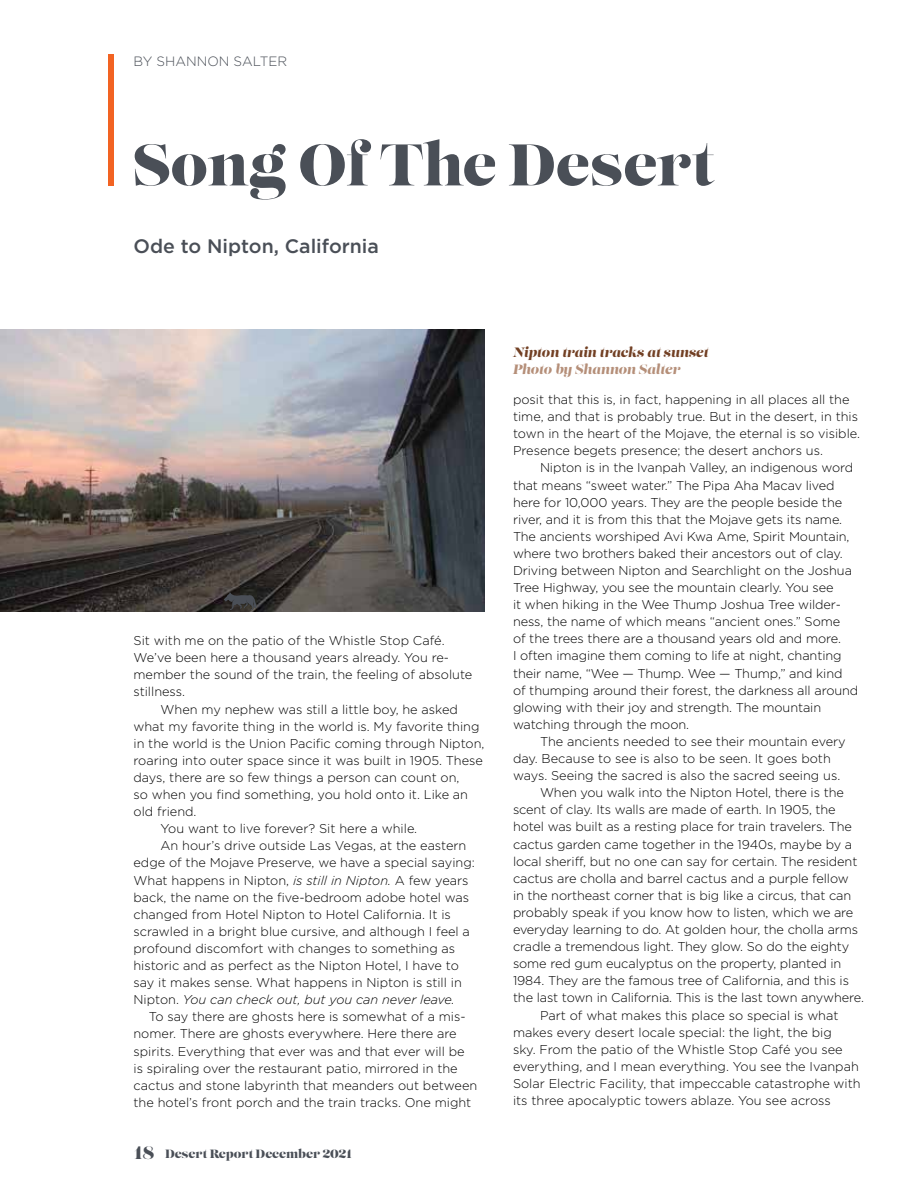
<style>
.page{position:relative;width:918px;height:1188px;background:#fff}
.page>*{position:absolute;margin:0;border:0;box-sizing:border-box;transform-origin:0 0}
.t1{font:58.5px "Lust";color:#4a4f57}
.t2{font:500 19.5px "Gotham";color:#4a4f57}
.t3{font:italic 13.5px "Lust";color:#724024}
.t4{font:italic 13.5px "Lust";color:#b58f79}
.t5{font:300 13.5px "Gotham";color:#4a4f57}
.t6{font:300 12.75px/17.1px "Gotham";letter-spacing:-.005em;color:#000}
.t7{font:italic 300 12.75px "Gotham";color:#000}
.t8{font:12px "Lust";color:#4a4f57}
.s1{font-style:italic}
.s2{font-style:normal}
.s3{font-size:18px}
</style>
<div class="page">
<div style="left:108px;top:54px;width:5px;height:132px;background:#f26322"></div>
<img style="left:0;top:329px;width:484px;height:282px">
<svg style="left:224px;top:592px;width:34px;height:18px"></svg>
<p class="t5" style="left:134px;top:54px;width:155px">BY SHANNON SALTER</p>
<h1 class="t1" style="left:134px;top:128px;width:582px">Song Of The Desert</h1>
<h2 class="t2" style="left:134px;top:235px;width:247px">Ode to Nipton, California</h2>
<p class="t6" style="left:134px;top:632px;width:340px">Sit with me on the patio of the Whistle Stop Café.<br>We’ve been here a thousand years already. You re&shy;member the sound of the train, the feeling of absolute stillness.</p>
<p class="t6" style="left:161px;top:700px;width:299px">When my nephew was still a little boy, he asked</p>
<p class="t6" style="left:134px;top:717px;width:347px">what my favorite thing in the world is. My favorite thing</p>
<p class="t6" style="left:134px;top:735px;width:352px">in the world is the Union Pacific coming through Nipton,</p>
<p class="t6" style="left:134px;top:752px;width:351px">roaring into outer space since it was built in 1905. These</p>
<p class="t6" style="left:134px;top:769px;width:328px">days, there are so few things a person can count on,</p>
<p class="t6" style="left:134px;top:786px;width:336px">so when you find something, you hold onto it. Like an</p>
<p class="t6" style="left:134px;top:803px;width:65px">old friend.</p>
<p class="t6" style="left:161px;top:820px;width:258px">You want to live forever? Sit here a while.</p>
<p class="t6" style="left:161px;top:837px;width:307px">An hour’s drive outside Las Vegas, at the eastern</p>
<p class="t6" style="left:134px;top:854px;width:343px">edge of the Mojave Preserve, we have a special saying:</p>
<p class="t6" style="left:134px;top:871px;width:337px">What happens in Nipton, <span class="s1">is still in Nipton.</span> A few years</p>
<p class="t6" style="left:134px;top:888px;width:337px">back, the name on the five-bedroom adobe hotel was</p>
<p class="t6" style="left:134px;top:905px;width:319px">changed from Hotel Nipton to Hotel California. It is</p>
<p class="t6" style="left:134px;top:923px;width:338px">scrawled in a bright blue cursive, and although I feel a</p>
<p class="t6" style="left:134px;top:940px;width:323px">profound discomfort with changes to something as</p>
<p class="t6" style="left:134px;top:957px;width:327px">historic and as perfect as the Nipton Hotel, I have to</p>
<p class="t6" style="left:134px;top:974px;width:330px">say it makes sense. What happens in Nipton is still in</p>
<p class="t7" style="left:134px;top:993px;width:323px"><span class="s2">Nipton.</span> You can check out, but you can never leave.</p>
<p class="t6" style="left:149px;top:1008px;width:318px">To say there are ghosts here is somewhat of a mis-</p>
<p class="t6" style="left:134px;top:1025px;width:325px">nomer. There are ghosts everywhere. Here there are</p>
<p class="t6" style="left:134px;top:1042px;width:333px">spirits. Everything that ever was and that ever will be</p>
<p class="t6" style="left:134px;top:1059px;width:326px">is spiraling over the restaurant patio, mirrored in the</p>
<p class="t6" style="left:134px;top:1076px;width:345px">cactus and stone labyrinth that meanders out between</p>
<p class="t6" style="left:134px;top:1094px;width:339px">the hotel’s front porch and the train tracks. One might</p>
<p class="t8" style="left:135px;top:1146px;width:219px"><span class="s3">18</span> Desert Report December 2021</p>
<p class="t3" style="left:513px;top:343px;width:197px">Nipton train tracks at sunset</p>
<p class="t4" style="left:513px;top:361px;width:169px">Photo by Shannon Salter</p>
<p class="t6" style="left:513px;top:391px;width:349px">posit that this is, in fact, happening in all places all the time, and that is probably true. But in the desert, in this town in the heart of the Mojave, the eternal is so visible.<br>Presence begets presence; the desert anchors us.</p>
<p class="t6" style="left:513px;top:459px;width:347px;text-indent:27px">Nipton is in the Ivanpah Valley, an indigenous word that means “sweet water.” The Pipa Aha Macav lived here for 10,000 years. They are the people beside the river, and it is from this that the Mojave gets its name.<br>The ancients worshiped Avi Kwa Ame, Spirit Mountain, where two brothers baked their ancestors out of clay.<br>Driving between Nipton and Searchlight on the Joshua Tree Highway, you see the mountain clearly. You see<br>it when hiking in the Wee Thump Joshua Tree wilder&shy;ness, the name of which means “ancient ones.” Some<br>of the trees there are a thousand years old and more.<br>I often imagine them coming to life at night, chanting their name, “Wee — Thump. Wee — Thump,” and kind of thumping around their forest, the darkness all around glowing with their joy and strength. The mountain watching through the moon.</p>
<p class="t6" style="left:540px;top:733px;width:307px">The ancients needed to see their mountain every</p>
<p class="t6" style="left:513px;top:750px;width:319px">day. Because to see is also to be seen. It goes both</p>
<p class="t6" style="left:513px;top:767px;width:329px">ways. Seeing the sacred is also the sacred seeing us.</p>
<p class="t6" style="left:540px;top:784px;width:305px">When you walk into the Nipton Hotel, there is the</p>
<p class="t6" style="left:513px;top:801px;width:324px">scent of clay. Its walls are made of earth. In 1905, the</p>
<p class="t6" style="left:513px;top:818px;width:340px">hotel was built as a resting place for train travelers. The</p>
<p class="t6" style="left:513px;top:835px;width:341px">cactus garden came together in the 1940s, maybe by a</p>
<p class="t6" style="left:513px;top:852px;width:346px">local sheriff, but no one can say for certain. The resident</p>
<p class="t6" style="left:513px;top:870px;width:337px">cactus are cholla and barrel cactus and a purple fellow</p>
<p class="t6" style="left:513px;top:887px;width:340px">in the northeast corner that is big like a circus, that can</p>
<p class="t6" style="left:513px;top:904px;width:342px">probably speak if you know how to listen, which we are</p>
<p class="t6" style="left:513px;top:921px;width:347px">everyday learning to do. At golden hour, the cholla arms</p>
<p class="t6" style="left:513px;top:938px;width:338px">cradle a tremendous light. They glow. So do the eighty</p>
<p class="t6" style="left:513px;top:955px;width:330px">some red gum eucalyptus on the property, planted in</p>
<p class="t6" style="left:513px;top:972px;width:338px">1984. They are the famous tree of California, and this is</p>
<p class="t6" style="left:513px;top:989px;width:353px">the last town in California. This is the last town anywhere.</p>
<p class="t6" style="left:540px;top:1006px;width:300px">Part of what makes this place so special is what</p>
<p class="t6" style="left:513px;top:1023px;width:320px">makes every desert locale special: the light, the big</p>
<p class="t6" style="left:513px;top:1041px;width:331px">sky. From the patio of the Whistle Stop Café you see</p>
<p class="t6" style="left:513px;top:1058px;width:347px">everything, and I mean everything. You see the Ivanpah</p>
<p class="t6" style="left:513px;top:1075px;width:349px">Solar Electric Facility, that impeccable catastrophe with</p>
<p class="t6" style="left:513px;top:1092px;width:319px">its three apocalyptic towers ablaze. You see across</p>
</div>
